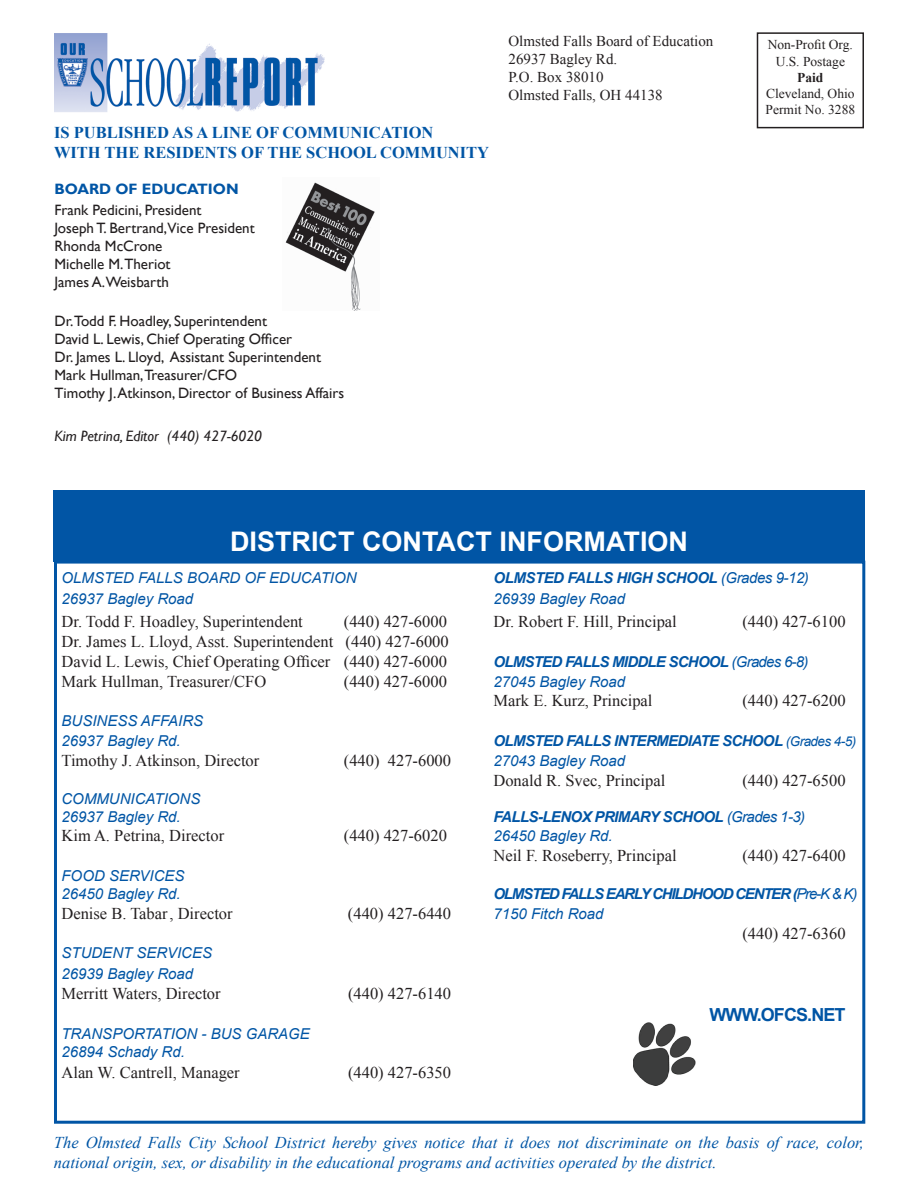
<style>
.page{position:relative;width:918px;height:1188px;background:#fff}
.page>*{position:absolute;margin:0;border:0;box-sizing:border-box;transform-origin:0 0}
.t1{font:700 27px "Arial";color:#fff}
.t2{font:700 18px "Arial";letter-spacing:-.05em;color:#0155a5}
.t3{font:16.5px/19.8px "Times New Roman";color:#231f20}
.t4{font:italic 16.5px/19.8px "Times New Roman";color:#0155a5}
.t5{font:700 16.5px/19.8px "Times New Roman";color:#0155a5}
.t6{font:15px/18px "Gill Sans";color:#231f20}
.t7{font:italic 15px/18px "Arial";color:#0155a5}
.t8{font:italic 700 15px "Arial";letter-spacing:-.04em;color:#0155a5}
.t9{font:15px/18px "Times New Roman";color:#231f20}
.t10{font:italic 700 15px "Arial";letter-spacing:-.08em;color:#0155a5}
.t11{font:italic 15px "Gill Sans";color:#231f20}
.t12{font:700 15px "Gill Sans";color:#0155a5}
.t13{font:13.5px/16.2px "Times New Roman";color:#231f20;text-align:center}
.t14{font:700 13.5px "Times New Roman";color:#231f20}
.s1{font-weight:400}
.s2{font-weight:400;font-size:13.5px}
.s3{font-family:"Arial";font-weight:700;font-size:18px;color:#fff}
</style>
<div class="page">
<img style="left:54px;top:33px;width:271px;height:79px">
<div style="left:757px;top:32px;width:107px;height:96px;border:2px solid #231f20"></div>
<img style="left:285px;top:182px;width:90px;height:129px">
<div style="left:54px;top:561px;width:811px;height:563px;border:3px solid #0155a5"></div>
<div style="left:54px;top:490px;width:811px;height:72px;background:#0155a5"></div>
<img style="left:633px;top:1022px;width:63px;height:63px">
<p class="t5" style="left:54px;top:122px;width:437px">IS PUBLISHED AS A LINE OF COMMUNICATION<br>WITH THE RESIDENTS OF THE SCHOOL COMMUNITY</p>
<p class="t12" style="left:54px;top:180px;width:186px">BOARD OF EDUCATION</p>
<p class="t6" style="left:54px;top:201px;width:202px">Frank Pedicini, President<br>Joseph T. Bertrand,Vice President<br>Rhonda McCrone<br>Michelle M.Theriot<br>James A.Weisbarth</p>
<p class="t6" style="left:54px;top:312px;width:291px">Dr.Todd F. Hoadley, Superintendent<br>David L. Lewis, Chief Operating Officer<br>Dr. James L. Lloyd, Assistant Superintendent Mark Hullman,Treasurer/CFO<br>Timothy J. Atkinson, Director of Business Affairs</p>
<p class="t11" style="left:54px;top:427px;width:209px">Kim Petrina, Editor (440) 427-6020</p>
<p class="t9" style="left:508px;top:32px;width:206px">Olmsted Falls Board of Education<br>26937 Bagley Rd.<br>P.O. Box 38010<br>Olmsted Falls, OH 44138</p>
<p class="t13" style="left:768px;top:37px;width:87px">Non-Profit Org.<br>U.S. Postage</p>
<p class="t14" style="left:797px;top:68px;width:28px">Paid</p>
<p class="t13" style="left:766px;top:85px;width:91px;text-align:left">Cleveland, Ohio<br>Permit No. 3288</p>
<h1 class="t1" style="left:230px;top:523px;width:459px">DISTRICT CONTACT INFORMATION</h1>
<p class="t7" style="left:62px;top:569px;width:297px">OLMSTED FALLS BOARD OF EDUCATION</p>
<p class="t8" style="left:494px;top:568px;width:317px">OLMSTED FALLS HIGH SCHOOL <span class="s1">(Grades 9-12)</span></p>
<p class="t7" style="left:61px;top:590px;width:133px">26937 Bagley Road</p>
<p class="t7" style="left:493px;top:590px;width:133px">26939 Bagley Road</p>
<p class="t3" style="left:62px;top:612px;width:243px">Dr. Todd F. Hoadley, Superintendent</p>
<p class="t3" style="left:344px;top:612px;width:105px">(440) 427-6000</p>
<p class="t3" style="left:494px;top:612px;width:185px">Dr. Robert F. Hill, Principal</p>
<p class="t3" style="left:743px;top:612px;width:105px">(440) 427-6100</p>
<p class="t3" style="left:62px;top:631px;width:389px">Dr. James L. Lloyd, Asst. Superintendent (440) 427-6000<br>David L. Lewis, Chief Operating Officer (440) 427-6000</p>
<p class="t8" style="left:494px;top:651px;width:316px">OLMSTED FALLS MIDDLE SCHOOL <span class="s1">(Grades 6-8)</span></p>
<p class="t3" style="left:62px;top:671px;width:206px">Mark Hullman, Treasurer/CFO</p>
<p class="t3" style="left:344px;top:671px;width:105px">(440) 427-6000</p>
<p class="t7" style="left:494px;top:672px;width:133px">27045 Bagley Road</p>
<p class="t3" style="left:494px;top:691px;width:161px">Mark E. Kurz, Principal</p>
<p class="t3" style="left:743px;top:691px;width:105px">(440) 427-6200</p>
<p class="t7" style="left:62px;top:711px;width:143px;line-height:19.8px">BUSINESS AFFAIRS<br>26937 Bagley Rd.</p>
<p class="t8" style="left:494px;top:731px;width:364px">OLMSTED FALLS INTERMEDIATE SCHOOL <span class="s2">(Grades 4-5)</span></p>
<p class="t3" style="left:62px;top:750px;width:199px">Timothy J. Atkinson, Director</p>
<p class="t3" style="left:344px;top:750px;width:109px">(440) 427-6000</p>
<p class="t7" style="left:493px;top:752px;width:133px">27043 Bagley Road</p>
<p class="t3" style="left:494px;top:770px;width:173px">Donald R. Svec, Principal</p>
<p class="t3" style="left:743px;top:770px;width:105px">(440) 427-6500</p>
<p class="t7" style="left:62px;top:789px;width:140px">COMMUNICATIONS<br>26937 Bagley Rd.</p>
<p class="t8" style="left:494px;top:806px;width:313px">FALLS-LENOX PRIMARY SCHOOL <span class="s1">(Grades 1-3)</span></p>
<p class="t3" style="left:62px;top:826px;width:164px">Kim A. Petrina, Director</p>
<p class="t3" style="left:344px;top:826px;width:105px">(440) 427-6020</p>
<p class="t7" style="left:493px;top:827px;width:121px">26450 Bagley Rd.</p>
<p class="t3" style="left:494px;top:846px;width:185px">Neil F. Roseberry, Principal</p>
<p class="t3" style="left:743px;top:846px;width:105px">(440) 427-6400</p>
<p class="t7" style="left:62px;top:867px;width:125px">FOOD SERVICES<br>26450 Bagley Rd.</p>
<p class="t10" style="left:494px;top:884px;width:365px">OLMSTED FALLS EARLY CHILDHOOD CENTER (<span class="s1">Pre-K &amp; K)</span></p>
<p class="t3" style="left:62px;top:903px;width:173px">Denise B. Tabar, Director</p>
<p class="t3" style="left:348px;top:903px;width:105px">(440) 427-6440</p>
<p class="t7" style="left:493px;top:905px;width:112px">7150 Fitch Road</p>
<p class="t7" style="left:62px;top:943px;width:152px;line-height:21px">STUDENT SERVICES<br>26939 Bagley Road</p>
<p class="t3" style="left:62px;top:984px;width:161px">Merritt Waters, Director</p>
<p class="t3" style="left:348px;top:984px;width:105px">(440) 427-6140</p>
<p class="t7" style="left:62px;top:1025px;width:250px">TRANSPORTATION - BUS GARAGE<br>26894 Schady Rd.</p>
<p class="t3" style="left:62px;top:1063px;width:180px">Alan W. Cantrell, Manager</p>
<p class="t3" style="left:348px;top:1063px;width:171px">(440) 427-6350<span class="s3">jskjadlk</span></p>
<p class="t3" style="left:743px;top:923px;width:105px">(440) 427-6360</p>
<p class="t2" style="left:710px;top:1002px;width:138px">WWW.OFCS.NET</p>
<p class="t4" style="left:54px;top:1132px;width:812px">The Olmsted Falls City School District hereby gives notice that it does not discriminate on the basis of race, color, national origin, sex, or disability in the educational programs and activities operated by the district.</p>
</div>
